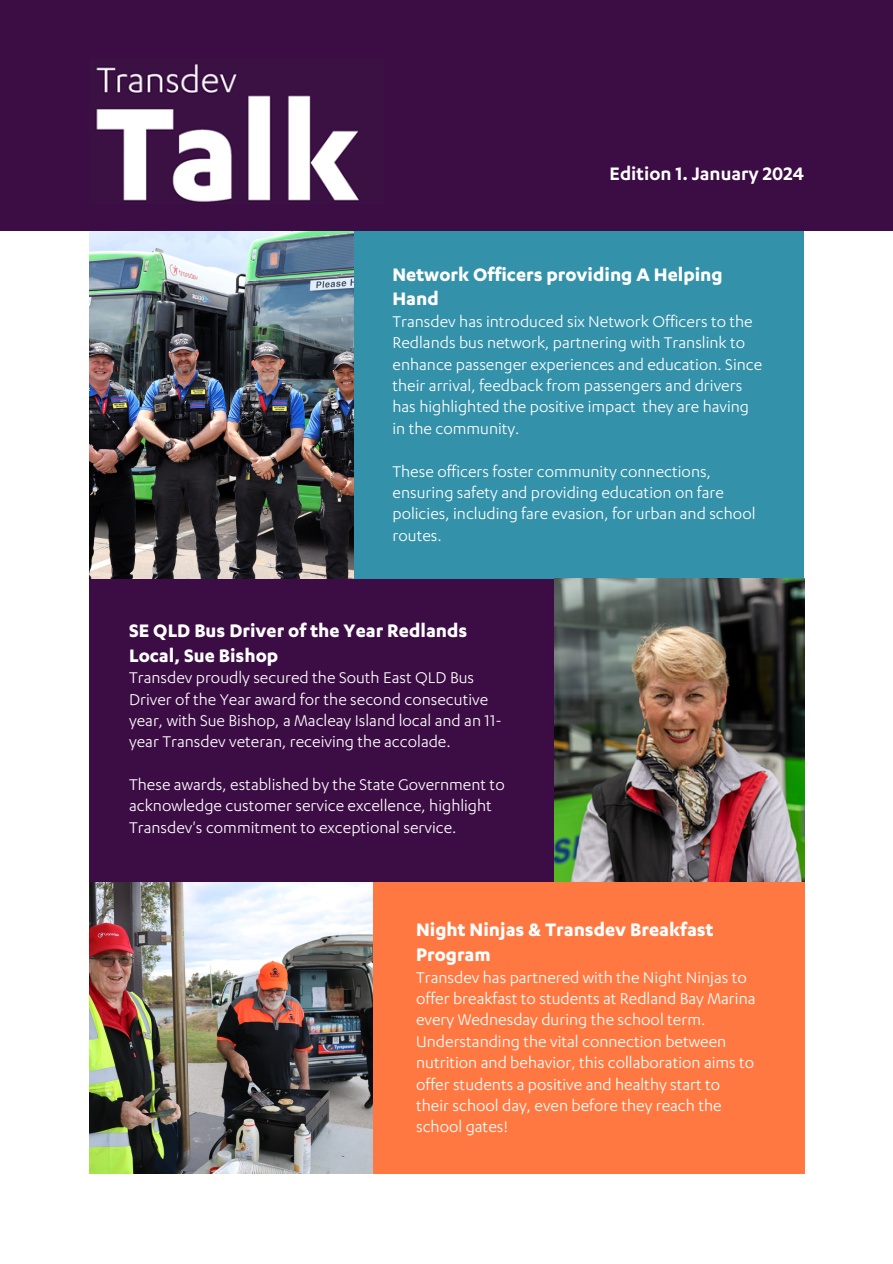
<style>
.page{position:relative;width:893px;height:1264px;background:#fff}
.page>*{position:absolute;margin:0;border:0;box-sizing:border-box;transform-origin:0 0}
.t1{font:600 21.3px "Poppins";color:#fff}
.t2{font:700 21px/24.8px "Karbon";color:#fff}
.t3{font:600 21px "Karbon";color:#fff}
.t4{font:18px/21.3px "Karbon";color:#fff}
</style>
<div class="page">
<div style="left:89px;top:578px;width:465px;height:304px;background:#3c0c44"></div>
<img style="left:89px;top:230px;width:265px;height:348px">
<img style="left:89px;top:882px;width:284px;height:291px">
<div style="left:0;top:0;width:892px;height:230px;background:#3c0c44"></div>
<img style="left:96px;top:64px;width:263px;height:139px">
<div style="left:354px;top:230px;width:449px;height:348px;background:#3391aa"></div>
<img style="left:554px;top:578px;width:250px;height:304px">
<div style="left:373px;top:882px;width:431px;height:292px;background:#ff7841"></div>
<p class="t3" style="left:609px;top:166px;width:196px">Edition 1. January 2024</p>
<p class="t2" style="left:392px;top:264px;width:331px">Network Officers providing A Helping<br>Hand</p>
<p class="t4" style="left:392px;top:313px;width:371px">Transdev has introduced six Network Officers to the Redlands bus network, partnering with Translink to enhance passenger experiences and education. Since their arrival, feedback from passengers and drivers has highlighted the positive impact they are having in the community.</p>
<p class="t4" style="left:392px;top:462px;width:364px">These officers foster community connections, ensuring safety and providing education on fare policies, including fare evasion, for urban and school routes.</p>
<p class="t1" style="left:490px;top:264px;width:298px">PROVIDING A HELPING HAND</p>
<p class="t2" style="left:129px;top:621px;width:340px">SE QLD Bus Driver of the Year Redlands<br>Local, Sue Bishop</p>
<p class="t4" style="left:129px;top:669px;width:374px">Transdev proudly secured the South East QLD Bus Driver of the Year award for the second consecutive year, with Sue Bishop, a Macleay Island local and an 11- year Transdev veteran, receiving the accolade.</p>
<p class="t4" style="left:129px;top:776px;width:377px">These awards, established by the State Government to acknowledge customer service excellence, highlight<br>Transdev's commitment to exceptional service.</p>
<p class="t2" style="left:416px;top:920px;width:299px">Night Ninjas &amp; Transdev Breakfast<br>Program</p>
<p class="t4" style="left:416px;top:968px;width:341px">Transdev has partnered with the Night Ninjas to offer breakfast to students at Redland Bay Marina every Wednesday during the school term.<br>Understanding the vital connection between nutrition and behavior, this collaboration aims to offer students a positive and healthy start to their school day, even before they reach the school gates!</p>
</div>
